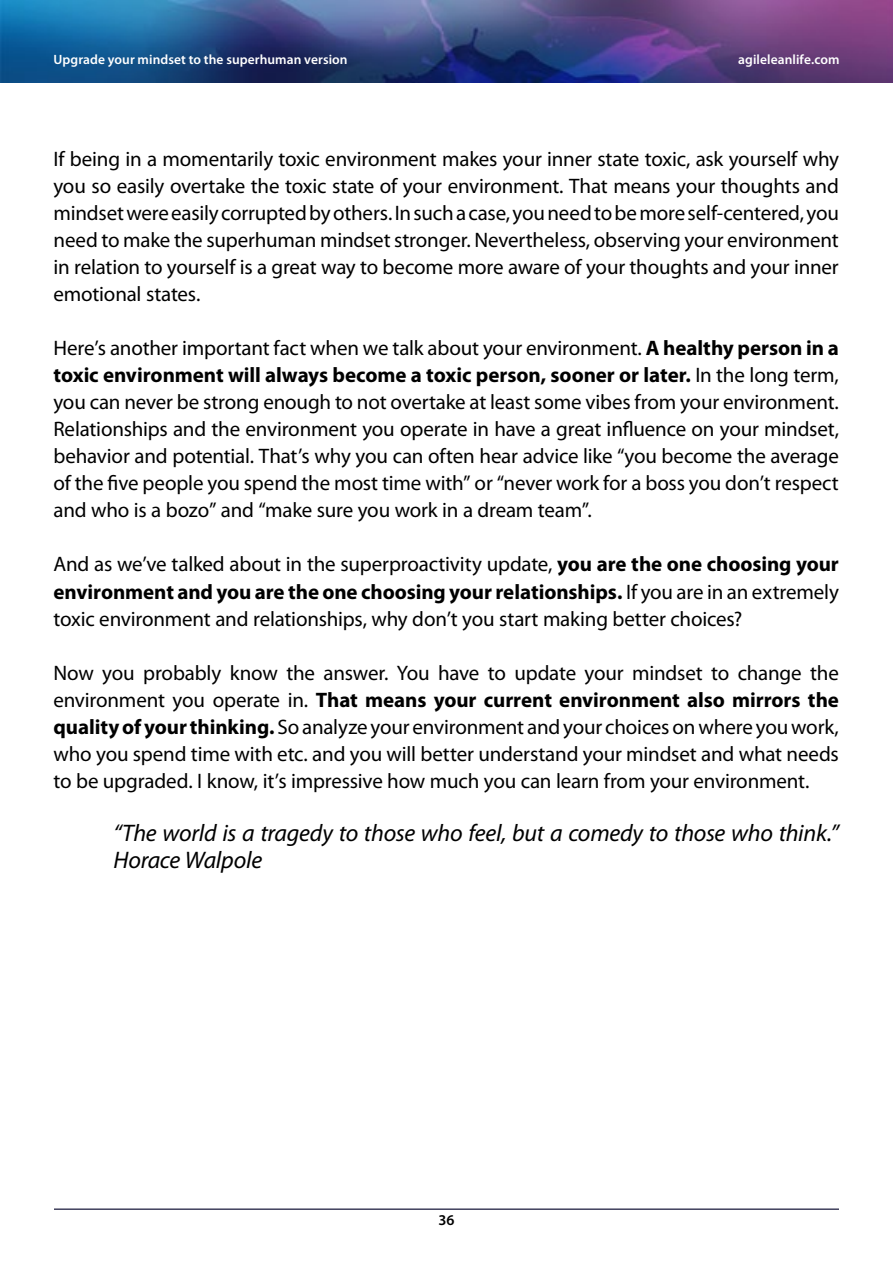
<style>
.page{position:relative;width:893px;height:1263px;background:#fff}
.page>*{position:absolute;margin:0;border:0;box-sizing:border-box;transform-origin:0 0}
.t1{font:italic 24px/27px "Myriad Pro";letter-spacing:-.01em;color:#000}
.t2{font:21px/27px "Myriad Pro";letter-spacing:-.01em;color:#000;text-align:justify}
.t3{font:600 15px "Myriad Pro";color:#000}
.t4{font:600 13.5px "Myriad Pro";letter-spacing:.005em;color:#fff}
.s1{font-weight:700}
</style>
<div class="page">
<img style="left:0;top:0;width:893px;height:83px">
<hr style="left:54px;top:1208px;width:785px;height:2px;background:#000027">
<p class="t4" style="left:53px;top:52px;width:296px">Upgrade your mindset to the superhuman version</p>
<p class="t4" style="left:738px;top:52px;width:103px">agileleanlife.com</p>
<p class="t2" style="left:53px;top:146px;width:787px">If being in a momentarily toxic environment makes your inner state toxic, ask yourself why you so easily overtake the toxic state of your environment. That means your thoughts and mindset were easily corrupted by others. In such a case, you need to be more self-centered, you need to make the superhuman mindset stronger. Nevertheless, observing your environment in relation to yourself is a great way to become more aware of your thoughts and your inner emotional states.</p>
<p class="t2" style="left:53px;top:335px;width:787px">Here’s another important fact when we talk about your environment. <span class="s1">A healthy person in a toxic environment will always become a toxic person, sooner or later.</span> In the long term, you can never be strong enough to not overtake at least some vibes from your environment.<br>Relationships and the environment you operate in have a great influence on your mindset, behavior and potential. That’s why you can often hear advice like “you become the average of the five people you spend the most time with” or “never work for a boss you don’t respect and who is a bozo” and “make sure you work in a dream team”.</p>
<p class="t2" style="left:53px;top:551px;width:787px">And as we’ve talked about in the superproactivity update, <span class="s1">you are the one choosing your environment and you are the one choosing your relationships.</span> If you are in an extremely toxic environment and relationships, why don’t you start making better choices?</p>
<p class="t2" style="left:53px;top:659px;width:787px">Now you probably know the answer. You have to update your mindset to change the environment you operate in. <span class="s1">That means your current environment also mirrors the quality of your thinking.</span> So analyze your environment and your choices on where you work, who you spend time with etc. and you will better understand your mindset and what needs to be upgraded. I know, it’s impressive how much you can learn from your environment.</p>
<p class="t1" style="left:113px;top:819px;width:727px">“The world is a tragedy to those who feel, but a comedy to those who think.”<br>Horace Walpole</p>
<p class="t3" style="left:438px;top:1212px;width:18px">36</p>
</div>
